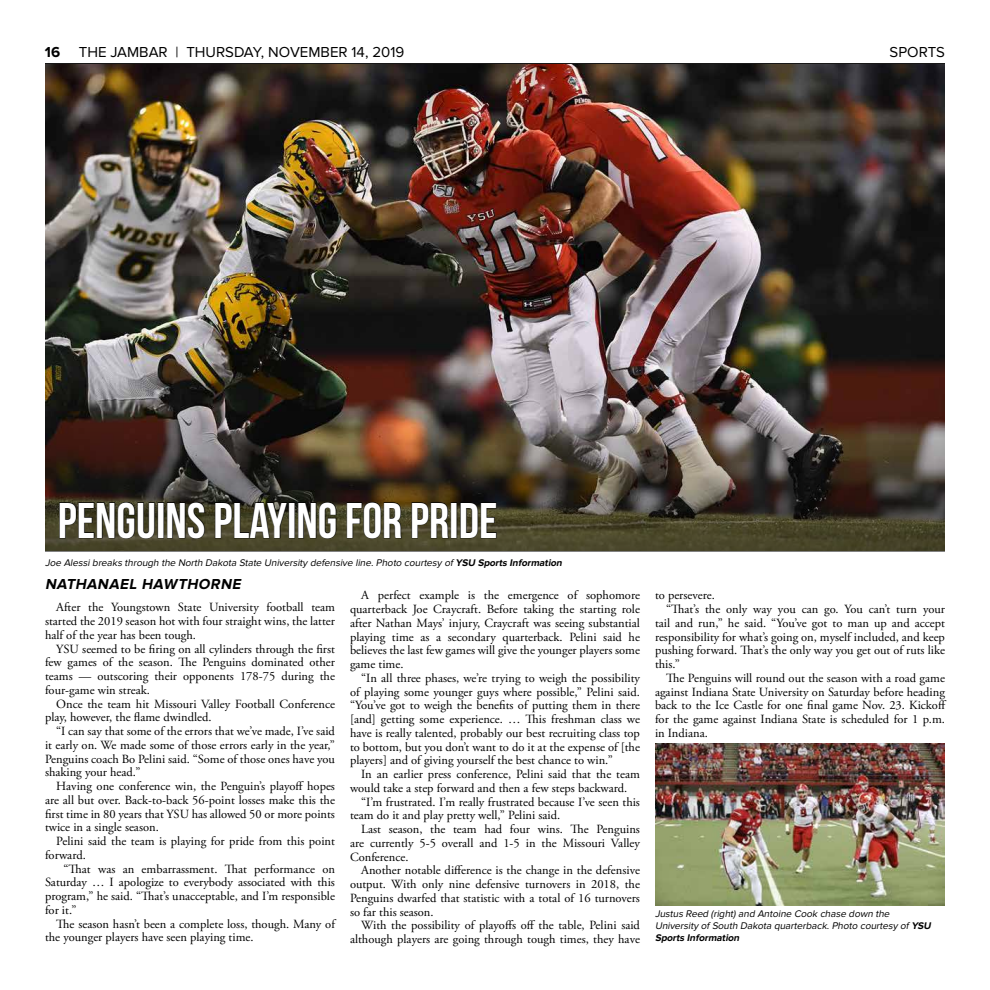
<style>
.page{position:relative;width:990px;height:990px;background:#fff}
.page>*{position:absolute;margin:0;border:0;box-sizing:border-box;transform-origin:0 0}
.t1{font:700 50px "Bebas Neue";color:#fff}
.t2{font:15px "Proxima Nova";color:#000}
.t3{font:italic 700 15px "Proxima Nova";color:#000}
.t4{font:12.5px/13.8px "Adobe Garamond Pro";color:#000;text-align:justify}
.t5{font:italic 10px/12px "Proxima Nova";color:#000}
.s1{font-weight:700}
</style>
<div class="page">
<hr style="left:45px;top:63px;width:900px;height:2px;background:#000">
<img style="left:45px;top:64px;width:900px;height:347px">
<img style="left:45px;top:411px;width:900px;height:140px">
<svg style="left:59px;top:502px;width:96px;height:37px;background:#34311d"></svg>
<div style="left:158px;top:503px;width:6px;height:35px;border:1px solid #000"></div>
<svg style="left:167px;top:502px;width:38px;height:37px"></svg>
<svg style="left:215px;top:502px;width:73px;height:36px;background:#383521"></svg>
<div style="left:289px;top:503px;width:6px;height:35px;border:1px solid #000"></div>
<svg style="left:298px;top:502px;width:39px;height:37px"></svg>
<svg style="left:347px;top:502px;width:55px;height:37px;background:#3e3a21"></svg>
<svg style="left:411px;top:502px;width:38px;height:36px"></svg>
<div style="left:451px;top:503px;width:6px;height:35px;border:1px solid #000"></div>
<svg style="left:460px;top:502px;width:37px;height:36px"></svg>
<img style="left:655px;top:743px;width:290px;height:162px">
<p class="t2" style="left:45px;top:43px;width:361px"><span class="s1">16</span> THE JAMBAR | THURSDAY, NOVEMBER 14, 2019</p>
<p class="t2" style="left:890px;top:43px;width:57px">SPORTS</p>
<h1 class="t1" style="left:58px;top:493px;width:441px">PENGUINS PLAYING FOR PRIDE</h1>
<p class="t5" style="left:45px;top:557px;width:521px">Joe Alessibreaks through the North Dakota State University defensive line.Photo courtesy of <span class="s1">YSU Sports Information</span></p>
<p class="t3" style="left:45px;top:575px;width:200px">NATHANAEL HAWTHORNE</p>
<p class="t4" style="left:350px;top:589px;width:292px;text-indent:11px">A perfect example is the emergence of sophomore quarterback Joe Craycraft. Before taking the starting role after Nathan Mays’ injury, Craycraft was seeing substantial playing time as a secondary quarterback. Pelini said he believes the last few games will give the younger players some game time.</p>
<p class="t4" style="left:350px;top:672px;width:292px;text-indent:11px">“In all three phases, we’re trying to weigh the possibility of playing some younger guys where possible,” Pelini said. “You’ve got to weigh the benefits of putting them in there [and] getting some experience. … This freshman class we have is really talented, probably our best recruiting class top to bottom, but you don’t want to do it at the expense of [the players] and of giving yourself the best chance to win.”</p>
<p class="t4" style="left:350px;top:768px;width:291px;text-indent:11px">In an earlier press conference, Pelini said that the team would take a step forward and then a few steps backward.</p>
<p class="t4" style="left:350px;top:795px;width:292px;text-indent:11px">“I’m frustrated. I’m really frustrated because I’ve seen this team do it and play pretty well,” Pelini said.</p>
<p class="t4" style="left:350px;top:823px;width:291px;text-indent:11px">Last season, the team had four wins. The Penguins are currently 5-5 overall and 1-5 in the Missouri Valley Conference.</p>
<p class="t4" style="left:350px;top:864px;width:291px;text-indent:11px">Another notable difference is the change in the defensive output. With only nine defensive turnovers in 2018, the Penguins dwarfed that statistic with a total of 16 turnovers so far this season.</p>
<p class="t4" style="left:350px;top:919px;width:292px;text-align:right">With the possibility of playoffs off the table, Pelini said although players are going through tough times, they have</p>
<p class="t4" style="left:45px;top:601px;width:292px;text-indent:11px">After the Youngstown State University football team started the 2019 season hot with four straight wins, the latter half of the year has been tough.</p>
<p class="t4" style="left:45px;top:642px;width:292px;text-indent:11px">YSU seemed to be firing on all cylinders through the first few games of the season. The Penguins dominated other teams — outscoring their opponents 178-75 during the four-game win streak.</p>
<p class="t4" style="left:45px;top:697px;width:292px;text-indent:11px">Once the team hit Missouri Valley Football Conference play, however, the flame dwindled.</p>
<p class="t4" style="left:45px;top:725px;width:292px;text-indent:11px">“I can say that some of the errors that we’ve made, I’ve said it early on. We made some of those errors early in the year,” Penguins coach Bo Pelini said. “Some of those ones have you shaking your head.”</p>
<p class="t4" style="left:45px;top:780px;width:292px;text-indent:11px">Having one conference win, the Penguin’s playoff hopes are all but over. Back-to-back 56-point losses make this the first time in 80 years that YSU has allowed 50 or more points twice in a single season.</p>
<p class="t4" style="left:45px;top:835px;width:291px;text-indent:11px">Pelini said the team is playing for pride from this point forward.</p>
<p class="t4" style="left:45px;top:862px;width:291px;text-indent:19px">“That was an embarrassment. That performance on Saturday … I apologize to everybody associated with this program,” he said. “That’s unacceptable, and I’m responsible for it.”</p>
<p class="t4" style="left:45px;top:917px;width:291px;text-indent:11px">The season hasn’t been a complete loss, though. Many of the younger players have seen playing time.</p>
<p class="t4" style="left:655px;top:589px;width:61px">to persevere.</p>
<p class="t4" style="left:666px;top:603px;width:280px">“That’s the only way you can go. You can’t turn your</p>
<p class="t4" style="left:655px;top:617px;width:292px">tail and run,” he said. “You’ve got to man up and accept</p>
<p class="t4" style="left:655px;top:630px;width:291px">responsibility for what’s going on, myself included, and keep</p>
<p class="t4" style="left:655px;top:644px;width:292px">pushing forward. That’s the only way you get out of ruts like</p>
<p class="t4" style="left:655px;top:658px;width:26px">this.”</p>
<p class="t4" style="left:666px;top:672px;width:280px">The Penguins will round out the season with a road game</p>
<p class="t4" style="left:655px;top:685px;width:291px">against Indiana State University on Saturday before heading</p>
<p class="t4" style="left:655px;top:699px;width:293px">back to the Ice Castle for one final game Nov. 23. Kickoff</p>
<p class="t4" style="left:655px;top:713px;width:291px">for the game against Indiana State is scheduled for 1 p.m.</p>
<p class="t4" style="left:655px;top:727px;width:54px">in Indiana.</p>
<p class="t5" style="left:655px;top:908px;width:280px">Justus Reed (right)and Antoine Cook chase down the<br>University of South Dakota quarterback.Photo courtesy of <span class="s1">YSU<br>Sports Information</span></p>
</div>
